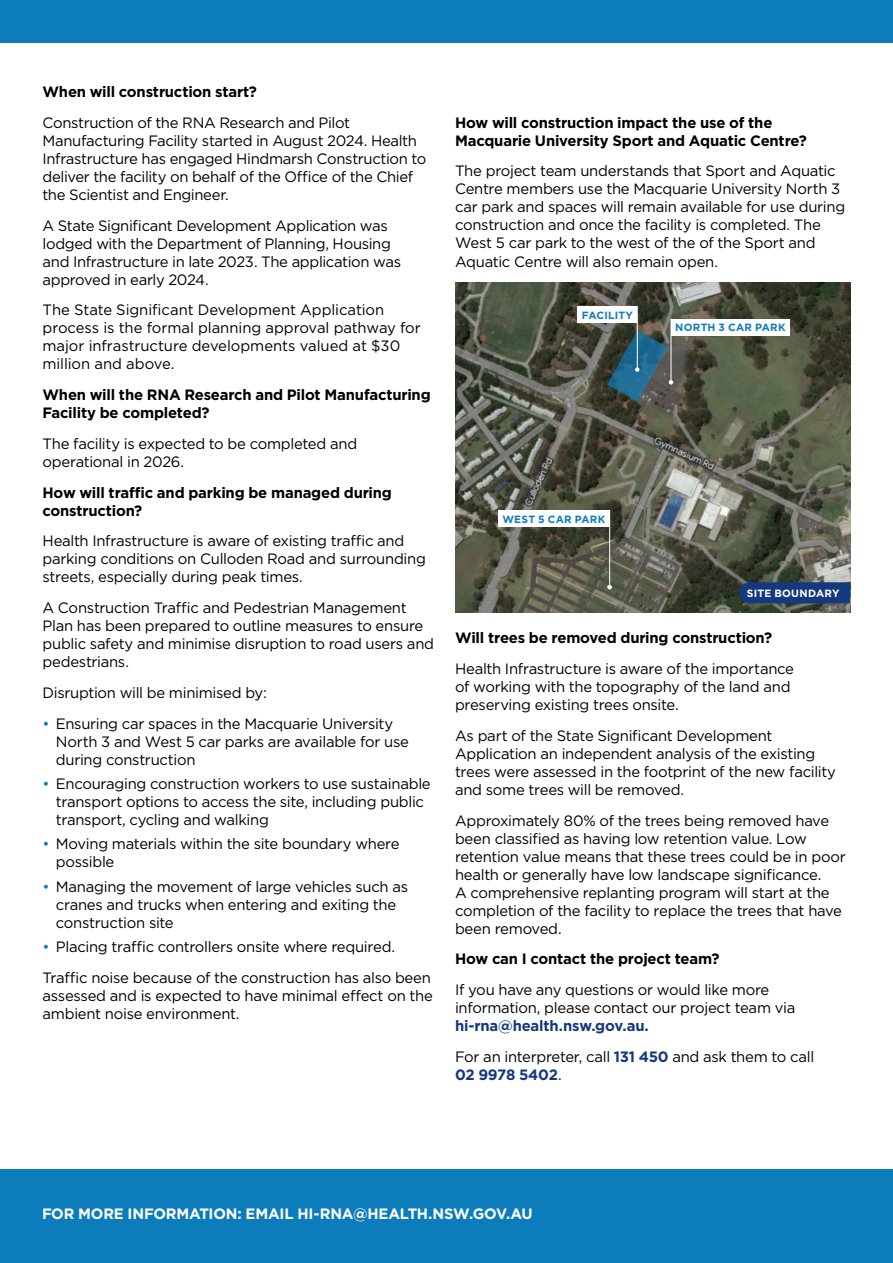
<style>
.page{position:relative;width:893px;height:1263px;background:#fff}
.page>*{position:absolute;margin:0;border:0;box-sizing:border-box;transform-origin:0 0}
.t1{font:15px/18px "Gotham";letter-spacing:-.02em;color:#000}
.t2{font:700 15px/18px "Gotham";letter-spacing:-.015em;color:#000}
.t3{font:700 15px "Gotham";letter-spacing:-.01em;color:#fff}
.t4{font:700 15px "Gotham";letter-spacing:-.025em;color:#15397f}
.t5{font:700 10.5px "Gotham";letter-spacing:.02em;color:#0d7cba}
.t6{font:700 10.5px "Gotham";letter-spacing:.025em;color:#fff}
.s1{color:#0d7cba}
.s2{font-weight:700;color:#15397f}
.s3{font-weight:400;color:#000}
</style>
<div class="page">
<div style="left:0;top:0;width:893px;height:43px;background:#0d7cba"></div>
<div style="left:0;top:1169px;width:893px;height:94px;background:#0d7cba"></div>
<img style="left:455px;top:282px;width:396px;height:330px">
<div style="left:671px;top:319px;width:119px;height:16px;background:#fff"></div>
<div style="left:498px;top:510px;width:112px;height:17px;background:#fff"></div>
<div style="left:578px;top:306px;width:59px;height:17px;background:#fff"></div>
<hr style="left:609px;top:510px;width:1px;height:77px;background:#fff">
<svg style="left:607px;top:585px;width:5px;height:4px"></svg>
<hr style="left:637px;top:306px;width:1px;height:63px;background:#fff">
<svg style="left:607px;top:330px;width:66px;height:71px"></svg>
<svg style="left:739px;top:582px;width:111px;height:21px"></svg>
<p class="t2" style="left:43px;top:83px;width:216px">When will construction start?</p>
<p class="t1" style="left:43px;top:113px;width:385px">Construction of the RNA Research and Pilot Manufacturing Facility started in August 2024. Health Infrastructure has engaged Hindmarsh Construction to deliver the facility on behalf of the Office of the Chief the Scientist and Engineer.</p>
<p class="t1" style="left:43px;top:216px;width:360px">A State Significant Development Application was lodged with the Department of Planning, Housing and Infrastructure in late 2023. The application was approved in early 2024.</p>
<p class="t1" style="left:43px;top:301px;width:380px">The State Significant Development Application process is the formal planning approval pathway for major infrastructure developments valued at $30 million and above.</p>
<p class="t2" style="left:43px;top:386px;width:390px">When will the RNA Research and Pilot Manufacturing<br>Facility be completed?</p>
<p class="t1" style="left:43px;top:434px;width:316px">The facility is expected to be completed and operational in 2026.</p>
<p class="t2" style="left:43px;top:483px;width:351px">How will traffic and parking be managed during construction?</p>
<p class="t1" style="left:43px;top:532px;width:385px">Health Infrastructure is aware of existing traffic and parking conditions on Culloden Road and surrounding streets, especially during peak times.</p>
<p class="t1" style="left:43px;top:598px;width:393px">A Construction Traffic and Pedestrian Management Plan has been prepared to outline measures to ensure public safety and minimise disruption to road users and pedestrians.</p>
<p class="t1" style="left:43px;top:683px;width:226px">Disruption will be minimised by:</p>
<p class="t1" style="left:56px;top:714px;width:354px;text-indent:-13px"><span class="s1">•</span> Ensuring car spaces in the Macquarie University<br>North 3 and West 5 car parks are available for use during construction</p>
<p class="t1" style="left:56px;top:774px;width:376px;text-indent:-13px"><span class="s1">•</span> Encouraging construction workers to use sustainable transport options to access the site, including public transport, cycling and walking</p>
<p class="t1" style="left:56px;top:835px;width:345px;text-indent:-13px"><span class="s1">•</span> Moving materials within the site boundary where possible</p>
<p class="t1" style="left:56px;top:877px;width:354px;text-indent:-13px"><span class="s1">•</span> Managing the movement of large vehicles such as cranes and trucks when entering and exiting the construction site</p>
<p class="t1" style="left:43px;top:931px;width:390px;line-height:30.8px"><span class="s1">•</span> Placing traffic controllers onsite where required.<br>Traffic noise because of the construction has also been</p>
<p class="t1" style="left:43px;top:986px;width:392px">assessed and is expected to have minimal effect on the ambient noise environment.</p>
<p class="t2" style="left:455px;top:113px;width:353px">How will construction impact the use of the<br>Macquarie University Sport and Aquatic Centre?</p>
<p class="t1" style="left:455px;top:162px;width:392px">The project team understands that Sport and Aquatic Centre members use the Macquarie University North 3 car park and spaces will remain available for use during construction and once the facility is completed. The West 5 car park to the west of the of the Sport and Aquatic Centre will also remain open.</p>
<p class="t5" style="left:582px;top:308px;width:53px">FACILITY</p>
<p class="t5" style="left:675px;top:321px;width:112px">NORTH 3 CAR PARK</p>
<p class="t5" style="left:502px;top:512px;width:105px">WEST 5 CAR PARK</p>
<p class="t6" style="left:747px;top:586px;width:94px">SITE BOUNDARY</p>
<p class="t2" style="left:455px;top:629px;width:319px">Will trees be removed during construction?</p>
<p class="t1" style="left:455px;top:659px;width:341px">Health Infrastructure is aware of the importance of working with the topography of the land and preserving existing trees onsite.</p>
<p class="t1" style="left:455px;top:726px;width:382px">As part of the State Significant Development Application an independent analysis of the existing trees were assessed in the footprint of the new facility and some trees will be removed.</p>
<p class="t1" style="left:455px;top:811px;width:392px">Approximately 80% of the trees being removed have been classified as having low retention value. Low retention value means that these trees could be in poor health or generally have low landscape significance.<br>A comprehensive replanting program will start at the completion of the facility to replace the trees that have been removed.</p>
<p class="t2" style="left:455px;top:950px;width:266px">How can I contact the project team?</p>
<p class="t1" style="left:455px;top:980px;width:342px">If you have any questions or would like more information, please contact our project team via</p>
<p class="t1" style="left:455px;top:1010px;width:361px;line-height:30.8px"><span class="s2">hi-rna@health.nsw.gov.au.<br></span>For an interpreter, call <span class="s2">131 450</span> and ask them to call</p>
<p class="t4" style="left:455px;top:1064px;width:108px">02 9978 5402<span class="s3">.</span></p>
<p class="t3" style="left:42px;top:1204px;width:492px">FOR MORE INFORMATION: EMAIL HI-RNA@HEALTH.NSW.GOV.AU</p>
</div>
